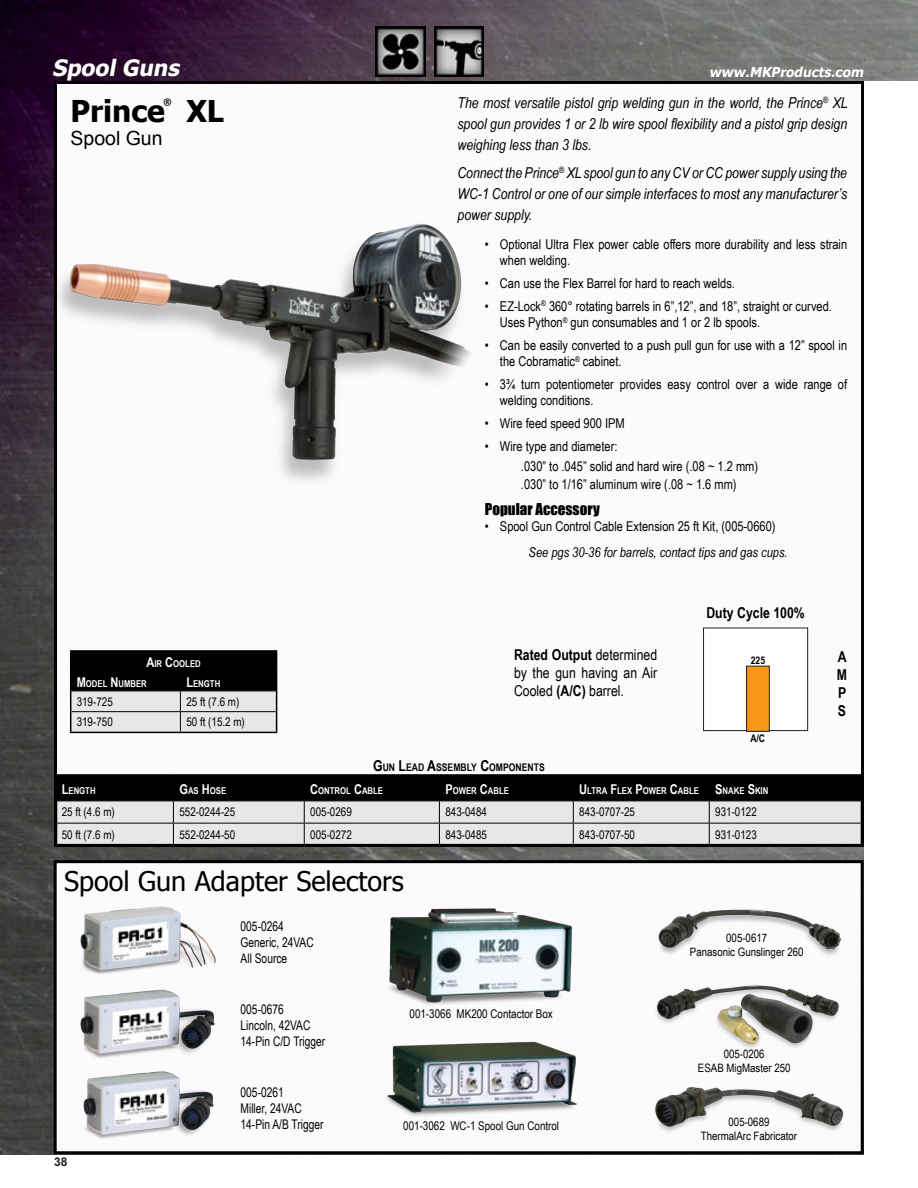
<style>
.page{position:relative;width:918px;height:1188px;background:#fff}
.page>*{position:absolute;margin:0;border:0;box-sizing:border-box;transform-origin:0 0}
.Product_Title{font:700 30px "Tahoma";color:#000001}
.Product_Title-2{font:27px "Tahoma";color:#000001}
.t1{font:italic 700 22.5px "Tahoma";color:#fff}
.Product_Title-3{font:19.5px "Arial";color:#000001}
.Product_Title-4{font:italic 15px/21px "Arial Narrow";color:#000001;text-align:justify}
.t2{font:15px/18px "Arial Narrow";color:#000001;text-align:justify}
.t3{font:700 15px/18px "Arial Narrow";color:#000001;text-align:justify}
.t4{font:15px "Impact";color:#000001}
.Part_Number_Line{font:13.5px/16.2px "Arial Narrow";color:#000001}
.t5{font:italic 13.5px "Arial Narrow";color:#000001}
.t6{font:italic 700 13.5px "Tahoma";color:#fff}
.t7{font:13.35px "Arial Narrow";color:#000001;scale:.94 1}
.Option_Part_line{font:12px "Arial Narrow";color:#000001}
.Part_Number_Line-2{font:12px "Arial Narrow";color:#000001}
.t8{font:700 12px "Arial";color:#231f20}
.t9{font:11.55px "Arial Narrow";color:#000001}
.Options_Heading{font:700 10.5px "Arial Narrow";color:#000001}
.t10{font:700 10.5px "Arial Narrow";color:#000001}
.Options_Heading-2{font:700 9.45px "Arial Narrow";color:#fff}
.Option_Part_line-2{font:700 9.45px "Arial Narrow";color:#fff}
.Product_Title-5{font:700 8.7px "Tahoma";color:#000001}
.s1{font-size:13.5px}
.s2{font-weight:700}
.s3{font-size:15px}
</style>
<div class="page">
<img style="left:0;top:0;width:918px;height:1154px">
<div style="left:864px;top:81px;width:54px;height:1075px;background:#fff"></div>
<div style="left:53px;top:58px;width:133px;height:28px;background:#231f20;opacity:.35"></div>
<div style="left:57px;top:84px;width:807px;height:762px;background:#fcfafc"></div>
<div style="left:704px;top:628px;width:104px;height:103px;background:#fff"></div>
<div style="left:703px;top:628px;width:105px;height:103px;border:1px solid #231f20"></div>
<hr style="left:54px;top:774px;width:119px;height:1px;background:#000001">
<hr style="left:173px;top:774px;width:131px;height:1px;background:#000001">
<hr style="left:304px;top:774px;width:135px;height:1px;background:#000001">
<hr style="left:439px;top:774px;width:134px;height:1px;background:#000001">
<hr style="left:573px;top:774px;width:136px;height:1px;background:#000001">
<hr style="left:709px;top:774px;width:155px;height:1px;background:#000001">
<svg style="left:57px;top:775px;width:804px;height:69px;background:#898a8b"></svg>
<hr style="left:54px;top:775px;width:3px;height:26px;background:#000001">
<hr style="left:54px;top:801px;width:3px;height:22px;background:#000001">
<hr style="left:54px;top:823px;width:3px;height:21px;background:#000001">
<hr style="left:861px;top:775px;width:3px;height:26px;background:#000001">
<hr style="left:861px;top:801px;width:3px;height:22px;background:#000001">
<hr style="left:861px;top:823px;width:3px;height:21px;background:#000001">
<hr style="left:54px;top:844px;width:119px;height:3px;background:#000001">
<hr style="left:173px;top:844px;width:131px;height:3px;background:#000001">
<hr style="left:304px;top:844px;width:135px;height:3px;background:#000001">
<hr style="left:439px;top:844px;width:134px;height:3px;background:#000001">
<hr style="left:573px;top:844px;width:136px;height:3px;background:#000001">
<hr style="left:709px;top:844px;width:155px;height:3px;background:#000001">
<img style="left:44px;top:208px;width:427px;height:279px">
<img style="left:434px;top:27px;width:50px;height:50px">
<img style="left:376px;top:27px;width:49px;height:50px">
<div style="left:747px;top:666px;width:22px;height:65px;background:#f7981d"></div>
<div style="left:746px;top:666px;width:24px;height:66px;border:1px solid #231f20"></div>
<hr style="left:70px;top:650px;width:110px;height:2px;background:#000001">
<hr style="left:180px;top:650px;width:97px;height:2px;background:#000001">
<hr style="left:70px;top:732px;width:110px;height:1px;background:#000001">
<hr style="left:180px;top:732px;width:97px;height:1px;background:#000001">
<svg style="left:70px;top:651px;width:207px;height:81px;background:#6d6e6f"></svg>
<svg style="left:54px;top:860px;width:810px;height:294px;background:#151516"></svg>
<div style="left:57px;top:863px;width:803px;height:288px;background:#fcfafc"></div>
<img style="left:80px;top:906px;width:136px;height:68px">
<img style="left:80px;top:989px;width:135px;height:69px">
<img style="left:656px;top:909px;width:186px;height:139px">
<img style="left:655px;top:1087px;width:189px;height:45px">
<img style="left:83px;top:1071px;width:131px;height:68px">
<img style="left:387px;top:1041px;width:190px;height:75px">
<img style="left:389px;top:908px;width:184px;height:97px">
<h3 class="t1" style="left:52px;top:52px;width:133px">Spool Guns</h3>
<p class="t6" style="left:709px;top:62px;width:159px">www.MKProducts.com</p>
<p class="Product_Title-4" style="left:457px;top:92px;width:392px">The most versatile pistol grip welding gun in the world, the Prince<sup>®</sup> XL spool gun provides 1 or 2 lb wire spool flexibility and a pistol grip design weighing less than 3 lbs.</p>
<p class="Product_Title-4" style="left:457px;top:162px;width:391px">Connect the Prince<sup>®</sup> XL spool gun to any CV or CC power supply using the WC-1 Control or one of our simple interfaces to most any manufacturer’s power supply.</p>
<p class="Product_Title" style="left:71px;top:90px;width:96px">Prince</p>
<p class="Product_Title-5" style="left:164px;top:95px;width:10px">®</p>
<p class="Product_Title" style="left:186px;top:90px;width:39px">XL</p>
<p class="Product_Title-3" style="left:71px;top:125px;width:94px">Spool Gun</p>
<p class="Part_Number_Line" style="left:500px;top:235px;width:349px;text-indent:-15px">• Optional Ultra Flex power cable offers more durability and less strain when welding.</p>
<p class="Part_Number_Line" style="left:485px;top:275px;width:252px">• Can use the Flex Barrel for hard to reach welds.</p>
<p class="Part_Number_Line" style="left:485px;top:297px;width:348px">• EZ-Lock<sup>®</sup> 360° rotating barrels in 6”,12”, and 18”, straight or curved.</p>
<p class="Part_Number_Line" style="left:500px;top:314px;width:262px">Uses Python<sup>®</sup> gun consumables and 1 or 2 lb spools.</p>
<p class="Part_Number_Line" style="left:500px;top:337px;width:349px;text-indent:-15px">• Can be easily converted to a push pull gun for use with a 12” spool in the Cobramatic<sup>®</sup> cabinet.</p>
<p class="Part_Number_Line" style="left:500px;top:376px;width:349px;text-indent:-15px">• 3¾ turn potentiometer provides easy control over a wide range of welding conditions.</p>
<p class="Part_Number_Line" style="left:485px;top:415px;width:141px">• Wire feed speed 900 IPM</p>
<p class="Part_Number_Line" style="left:485px;top:438px;width:134px">• Wire type and diameter:</p>
<p class="Part_Number_Line" style="left:521px;top:458px;width:239px">.030” to .045” solid and hard wire (.08 ~ 1.2 mm)</p>
<p class="Part_Number_Line" style="left:521px;top:475px;width:217px">.030” to 1/16” aluminum wire (.08 ~ 1.6 mm)</p>
<p class="t4" style="left:485px;top:497px;width:116px">Popular Accessory</p>
<p class="Part_Number_Line" style="left:485px;top:518px;width:292px">• Spool Gun Control Cable Extension 25 ft Kit, (005-0660)</p>
<p class="t5" style="left:529px;top:543px;width:261px">See pgs 30-36 for barrels, contact tips and gas cups.</p>
<p class="Options_Heading-2" style="left:146px;top:657px;width:56px"><span class="s1">A</span>IR <span class="s1">C</span>OOLED</p>
<p class="Options_Heading-2" style="left:77px;top:677px;width:72px"><span class="s1">M</span>ODEL <span class="s1">N</span> UMBER</p>
<p class="Options_Heading-2" style="left:186px;top:677px;width:35px"><span class="s1">L</span>ENGTH</p>
<p class="Part_Number_Line-2" style="left:77px;top:693px;width:38px">319-725</p>
<p class="Option_Part_line" style="left:186px;top:693px;width:55px">25 ft (7.6 m)</p>
<p class="Part_Number_Line-2" style="left:77px;top:713px;width:38px">319-750</p>
<p class="Part_Number_Line-2" style="left:186px;top:713px;width:60px">50 ft (15.2 m)</p>
<p class="t2" style="left:514px;top:646px;width:145px"><span class="s2">Rated Output</span> determined by the gun having an Air Cooled <span class="s2">(A/C)</span> barrel.</p>
<p class="Options_Heading" style="left:373px;top:759px;width:172px"><span class="s3">G</span>UN <span class="s3">L</span>EAD <span class="s3">A</span>SSEMBLY <span class="s3">C</span>OMPONENTS</p>
<p class="t3" style="left:706px;top:603px;width:100px">Duty Cycle 100%</p>
<p class="t10" style="left:751px;top:653px;width:16px">225</p>
<p class="t10" style="left:750px;top:730px;width:16px">A/C</p>
<p class="Options_Heading-2" style="left:62px;top:784px;width:35px"><span class="s1">L</span>ENGTH</p>
<p class="Options_Heading-2" style="left:179px;top:784px;width:48px"><span class="s1">G</span>AS <span class="s1">H</span>OSE</p>
<p class="Options_Heading-2" style="left:310px;top:784px;width:74px"><span class="s1">C</span>ONTROL <span class="s1">C</span>ABLE</p>
<p class="Options_Heading-2" style="left:445px;top:784px;width:65px"><span class="s1">P</span>OWER <span class="s1">C</span>ABLE</p>
<p class="Options_Heading-2" style="left:579px;top:784px;width:121px"><span class="s1">U</span> LTRA <span class="s1">F</span>LEX <span class="s1">P</span>OWER <span class="s1">C</span>ABLE</p>
<p class="Option_Part_line-2" style="left:715px;top:784px;width:55px"><span class="s1">S</span>NAKE <span class="s1">S</span>KIN</p>
<p class="Option_Part_line" style="left:62px;top:803px;width:55px">25 ft (4.6 m)</p>
<p class="Option_Part_line" style="left:179px;top:803px;width:57px">552-0244-25</p>
<p class="Option_Part_line" style="left:310px;top:803px;width:43px">005-0269</p>
<p class="Option_Part_line" style="left:445px;top:803px;width:43px">843-0484</p>
<p class="Option_Part_line" style="left:579px;top:803px;width:57px">843-0707-25</p>
<p class="Option_Part_line" style="left:715px;top:803px;width:43px">931-0122</p>
<p class="Option_Part_line" style="left:62px;top:826px;width:55px">50 ft (7.6 m)</p>
<p class="Option_Part_line" style="left:179px;top:826px;width:57px">552-0244-50</p>
<p class="Option_Part_line" style="left:310px;top:826px;width:43px">005-0272</p>
<p class="Option_Part_line" style="left:445px;top:826px;width:43px">843-0485</p>
<p class="Option_Part_line" style="left:579px;top:826px;width:57px">843-0707-50</p>
<p class="Option_Part_line" style="left:715px;top:826px;width:43px">931-0123</p>
<p class="Product_Title-2" style="left:64px;top:863px;width:341px">Spool Gun Adapter Selectors</p>
<p class="t7" style="left:241px;top:916px;width:48px">005-0264</p>
<p class="t7" style="left:241px;top:932px;width:79px">Generic, 24VAC</p>
<p class="t7" style="left:241px;top:948px;width:51px">All Source</p>
<p class="t7" style="left:241px;top:1000px;width:48px">005-0676</p>
<p class="t7" style="left:241px;top:1015px;width:76px">Lincoln, 42VAC</p>
<p class="t7" style="left:241px;top:1031px;width:92px">14-Pin C/D Trigger</p>
<p class="Part_Number_Line-2" style="left:410px;top:1005px;width:145px">001-3066 MK200 Contactor Box</p>
<p class="t8" style="left:54px;top:1154px;width:15px">38</p>
<p class="t7" style="left:241px;top:1083px;width:48px">005-0261</p>
<p class="t7" style="left:241px;top:1099px;width:67px">Miller, 24VAC</p>
<p class="t7" style="left:241px;top:1115px;width:90px">14-Pin A/B Trigger</p>
<p class="Part_Number_Line-2" style="left:403px;top:1117px;width:157px">001-3062 WC-1 Spool Gun Control</p>
<p class="t9" style="left:726px;top:930px;width:42px">005-0617</p>
<p class="t9" style="left:690px;top:944px;width:115px">Panasonic Gunslinger 260</p>
<p class="t9" style="left:724px;top:1045px;width:42px">005-0206</p>
<p class="t9" style="left:698px;top:1059px;width:94px">ESAB MigMaster 250</p>
<p class="t9" style="left:729px;top:1114px;width:42px">005-0689</p>
<p class="t9" style="left:701px;top:1128px;width:98px">ThermalArc Fabricator</p>
<p class="t3" style="left:837px;top:647px;width:12px">A M P S</p>
</div>
